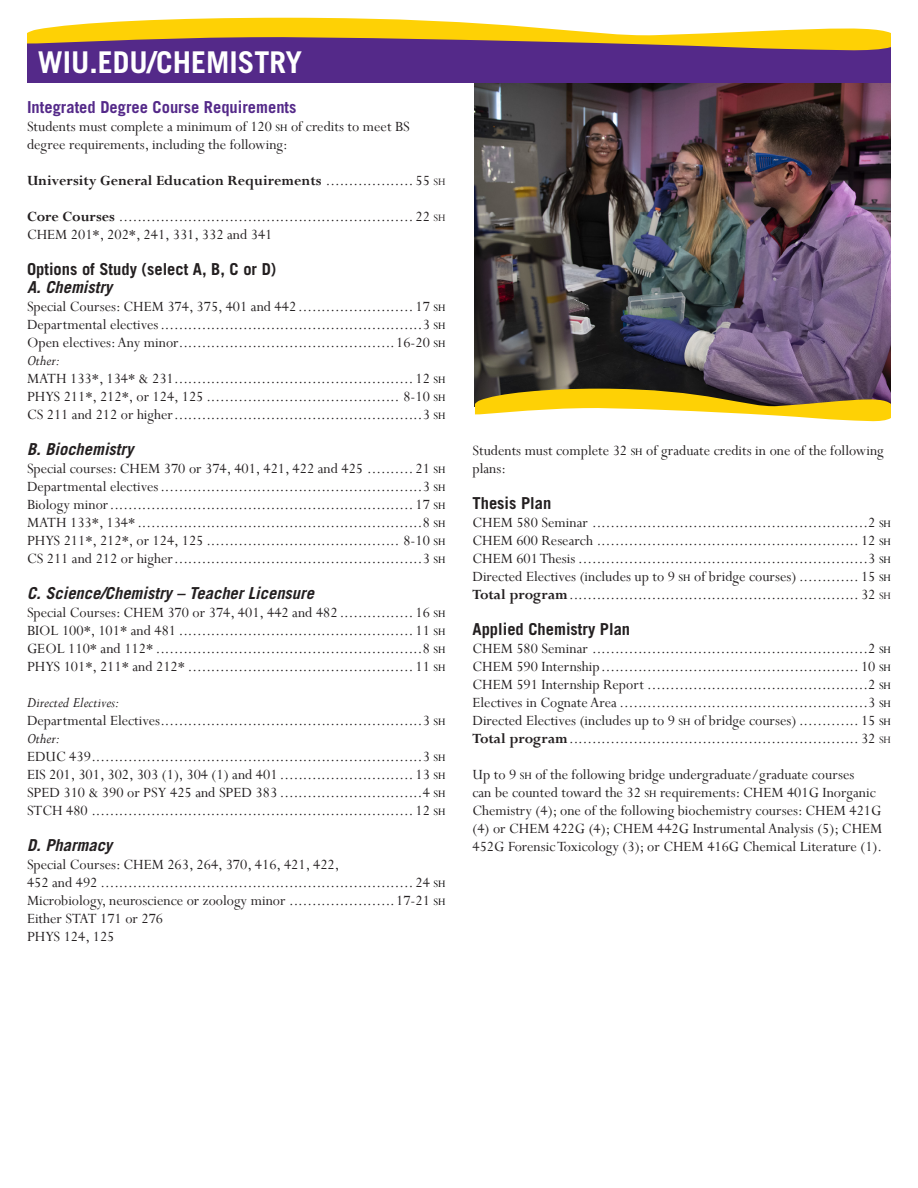
<style>
.page{position:relative;width:918px;height:1188px;background:#fff}
.page>*{position:absolute;margin:0;border:0;box-sizing:border-box;transform-origin:0 0}
.web_address{font:700 30px "Trade Gothic";color:#fff}
.subhead_2_black_it{font:italic 700 16.5px "Trade Gothic";color:#231f20}
.subhead_2_black{font:700 16.5px "Trade Gothic";color:#231f20}
.subhead_1_purple{font:700 16.5px "Trade Gothic";color:#542989}
.course_list_with_d{font:15.75px/18px "Perpetua";color:#231f20}
.body_text___A{font:15.75px/18px "Perpetua";color:#231f20}
.course_list_with_d-2{font:700 15.75px "Perpetua";color:#231f20}
.course_listing_with{font:italic 15.75px "Perpetua";color:#231f20}
.s1{font-size:10.95px;color:#000}
.s2{font-weight:400}
.s3{font-weight:400;font-size:10.95px}
.s4{font-weight:700}
.s5{font-size:10.95px}
</style>
<div class="page">
<img style="left:475px;top:82px;width:416px;height:307px">
<svg style="left:475px;top:389px;width:416px;height:33px"></svg>
<div style="left:27px;top:37px;width:864px;height:45px;background:#542989"></div>
<svg style="left:27px;top:18px;width:864px;height:33px"></svg>
<p class="web_address" style="left:38px;top:44px;width:266px">WIU.EDU/CHEMISTRY</p>
<p class="subhead_1_purple" style="left:27px;top:96px;width:271px">Integrated Degree Course Requirements</p>
<p class="body_text___A" style="left:27px;top:117px;width:384px">Students must complete a minimum of 120 <span class="s1">SH</span> of credits to meet BS degree requirements, including the following:</p>
<p class="course_list_with_d-2" style="left:27px;top:170px;width:420px">University General Education Requirements <span class="s2">................... 55</span> <span class="s3">SH</span></p>
<p class="course_list_with_d" style="left:27px;top:207px;width:420px"><span class="s4">Core Courses</span> ................................................................ 22 <span class="s5">SH</span></p>
<p class="body_text___A" style="left:27px;top:225px;width:247px">CHEM 201*, 202*, 241, 331, 332 and 341</p>
<p class="subhead_2_black" style="left:27px;top:258px;width:251px">Options of Study (select A, B, C or D)</p>
<p class="subhead_2_black_it" style="left:27px;top:276px;width:87px">A. Chemistry</p>
<p class="course_list_with_d" style="left:27px;top:297px;width:420px">Special Courses: CHEM 374, 375, 401 and 442 ......................... 17 <span class="s1">SH</span></p>
<p class="course_list_with_d" style="left:27px;top:315px;width:420px">Departmental electives.........................................................3 <span class="s1">SH</span></p>
<p class="course_list_with_d" style="left:27px;top:333px;width:420px">Open electives: Any minor...............................................16-20 <span class="s1">SH</span></p>
<p class="course_listing_with" style="left:27px;top:350px;width:34px">Other:</p>
<p class="course_list_with_d" style="left:27px;top:369px;width:420px">MATH 133*, 134* &amp; 231.................................................... 12 <span class="s1">SH</span></p>
<p class="course_list_with_d" style="left:27px;top:387px;width:420px">PHYS 211*, 212*, or 124, 125 .......................................... 8-10 <span class="s1">SH</span></p>
<p class="course_list_with_d" style="left:27px;top:405px;width:420px">CS 211 and 212 or higher......................................................3 <span class="s1">SH</span></p>
<p class="subhead_2_black_it" style="left:27px;top:438px;width:108px">B. Biochemistry</p>
<p class="course_list_with_d" style="left:27px;top:459px;width:420px">Special courses: CHEM 370 or 374, 401, 421, 422 and 425 .......... 21 <span class="s1">SH</span></p>
<p class="course_list_with_d" style="left:27px;top:477px;width:420px">Departmental electives.........................................................3 <span class="s1">SH</span></p>
<p class="course_list_with_d" style="left:27px;top:495px;width:420px">Biology minor.................................................................. 17 <span class="s1">SH</span></p>
<p class="course_list_with_d" style="left:27px;top:513px;width:420px">MATH 133*, 134* ..............................................................8 <span class="s1">SH</span></p>
<p class="course_list_with_d" style="left:27px;top:531px;width:420px">PHYS 211*, 212*, or 124, 125 .......................................... 8-10 <span class="s1">SH</span></p>
<p class="course_list_with_d" style="left:27px;top:549px;width:420px">CS 211 and 212 or higher......................................................3 <span class="s1">SH</span></p>
<p class="subhead_2_black_it" style="left:27px;top:582px;width:288px">C. Science/Chemistry – Teacher Licensure</p>
<p class="course_list_with_d" style="left:27px;top:603px;width:420px">Special Courses: CHEM 370 or 374, 401, 442 and 482 ................ 16 <span class="s1">SH</span></p>
<p class="course_list_with_d" style="left:27px;top:621px;width:420px">BIOL 100*, 101* and 481 ................................................... 11 <span class="s1">SH</span></p>
<p class="course_list_with_d" style="left:27px;top:639px;width:420px">GEOL 110* and 112* ..........................................................8 <span class="s1">SH</span></p>
<p class="course_list_with_d" style="left:27px;top:657px;width:420px">PHYS 101*, 211* and 212* ................................................. 11 <span class="s1">SH</span></p>
<p class="course_listing_with" style="left:27px;top:692px;width:94px">Directed Electives:</p>
<p class="course_list_with_d" style="left:27px;top:711px;width:420px">Departmental Electives.........................................................3 <span class="s1">SH</span></p>
<p class="course_listing_with" style="left:27px;top:728px;width:34px">Other:</p>
<p class="course_list_with_d" style="left:27px;top:747px;width:420px">EDUC 439........................................................................3 <span class="s1">SH</span></p>
<p class="course_list_with_d" style="left:27px;top:765px;width:420px">EIS 201, 301, 302, 303 (1), 304 (1) and 401 ............................. 13 <span class="s1">SH</span></p>
<p class="course_list_with_d" style="left:27px;top:783px;width:420px">SPED 310 &amp; 390 or PSY 425 and SPED 383 ...............................4 <span class="s1">SH</span></p>
<p class="course_list_with_d" style="left:27px;top:801px;width:420px">STCH 480 ...................................................................... 12 <span class="s1">SH</span></p>
<p class="subhead_2_black_it" style="left:27px;top:834px;width:87px">D. Pharmacy</p>
<p class="course_list_with_d" style="left:27px;top:855px;width:420px">Special Courses: CHEM 263, 264, 370, 416, 421, 422,<br>452 and 492 .................................................................... 24 <span class="s1">SH</span></p>
<p class="course_list_with_d" style="left:27px;top:891px;width:420px">Microbiology, neuroscience or zoology minor .......................17-21 <span class="s1">SH</span></p>
<p class="course_list_with_d" style="left:27px;top:909px;width:138px">Either STAT 171 or 276</p>
<p class="course_list_with_d" style="left:27px;top:927px;width:89px">PHYS 124, 125</p>
<p class="body_text___A" style="left:472px;top:441px;width:413px">Students must complete 32 <span class="s1">SH</span> of graduate credits in one of the following plans:</p>
<p class="subhead_2_black" style="left:472px;top:492px;width:80px">Thesis Plan</p>
<p class="course_list_with_d" style="left:472px;top:513px;width:420px">CHEM 580 Seminar ............................................................2 <span class="s1">SH</span></p>
<p class="course_list_with_d" style="left:472px;top:531px;width:420px">CHEM 600 Research ......................................................... 12 <span class="s1">SH</span></p>
<p class="course_list_with_d" style="left:472px;top:549px;width:420px">CHEM 601 Thesis ...............................................................3 <span class="s1">SH</span></p>
<p class="course_list_with_d" style="left:472px;top:567px;width:420px">Directed Electives (includes up to 9 <span class="s1">SH</span> of bridge courses) ............. 15 <span class="s1">SH</span></p>
<p class="course_list_with_d" style="left:472px;top:585px;width:420px"><span class="s4">Total program</span>............................................................... 32 <span class="s5">SH</span></p>
<p class="subhead_2_black" style="left:472px;top:618px;width:159px">Applied Chemistry Plan</p>
<p class="course_list_with_d" style="left:472px;top:639px;width:420px">CHEM 580 Seminar ............................................................2 <span class="s1">SH</span></p>
<p class="course_list_with_d" style="left:472px;top:657px;width:420px">CHEM 590 Internship........................................................ 10 <span class="s1">SH</span></p>
<p class="course_list_with_d" style="left:472px;top:675px;width:420px">CHEM 591 Internship Report ................................................2 <span class="s1">SH</span></p>
<p class="course_list_with_d" style="left:472px;top:693px;width:420px">Electives in Cognate Area ......................................................3 <span class="s1">SH</span></p>
<p class="course_list_with_d" style="left:472px;top:711px;width:420px">Directed Electives (includes up to 9 <span class="s1">SH</span> of bridge courses) ............. 15 <span class="s1">SH</span></p>
<p class="course_list_with_d" style="left:472px;top:729px;width:420px"><span class="s4">Total program</span>............................................................... 32 <span class="s5">SH</span></p>
<p class="body_text___A" style="left:472px;top:765px;width:411px">Up to 9 <span class="s1">SH</span> of the following bridge undergraduate/graduate courses<br>can be counted toward the 32 <span class="s1">SH</span> requirements: CHEM 401G Inorganic Chemistry (4); one of the following biochemistry courses: CHEM 421G (4) or CHEM 422G (4); CHEM 442G Instrumental Analysis (5); CHEM 452G Forensic Toxicology (3); or CHEM 416G Chemical Literature (1).</p>
</div>
